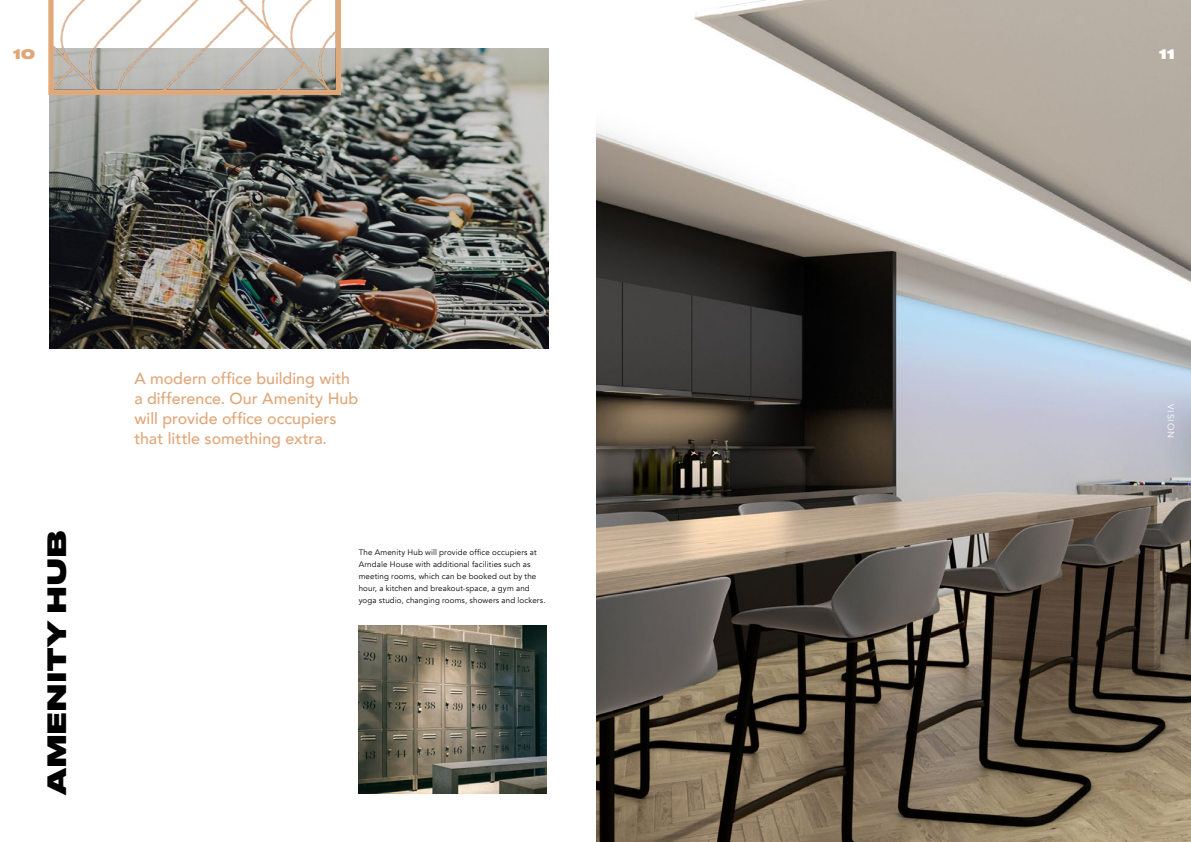
<style>
.page{position:relative;width:1191px;height:842px;background:#fff}
.page>*{position:absolute;margin:0;border:0;box-sizing:border-box;transform-origin:0 0}
.t1{font:25px "Druk Text Wide Super";letter-spacing:-.01em;color:#000}
.t2{font:500 16px/20px "Avenir";color:#e1a678}
.t3{font:13px "Druk Text Wide Super";color:#e1a678}
.t4{font:13px "Druk Text Wide Super";color:#fff}
.t5{font:9px "Avenir";letter-spacing:.11em;color:#fff}
.t6{font:8px/12px "Avenir";letter-spacing:.015em;color:#000}
</style>
<div class="page">
<img style="left:596px;top:0;width:595px;height:842px">
<img style="left:49px;top:48px;width:499px;height:301px">
<img style="left:359px;top:625px;width:188px;height:169px">
<img style="left:48px;top:0;width:293px;height:95px">
<h3 class="t3" style="left:13px;top:42px;width:24px">10</h3>
<h1 class="t1" style="left:35px;top:795px;width:267px;rotate:-90deg">AMENITY HUB</h1>
<h2 class="t2" style="left:134px;top:367px;width:225px">A modern office building with a difference. Our Amenity Hub will provide office occupiers that little something extra.</h2>
<p class="t6" style="left:359px;top:546px;width:188px">The Amenity Hub will provide office occupiers at Arndale House with additional facilities such as meeting rooms, which can be booked out by the hour, a kitchen and breakout-space, a gym and yoga studio, changing rooms, showers and lockers.</p>
<h3 class="t4" style="left:1158px;top:42px;width:17px">11</h3>
<p class="t5" style="left:1176px;top:404px;width:36px;rotate:90deg">VISION</p>
</div>
